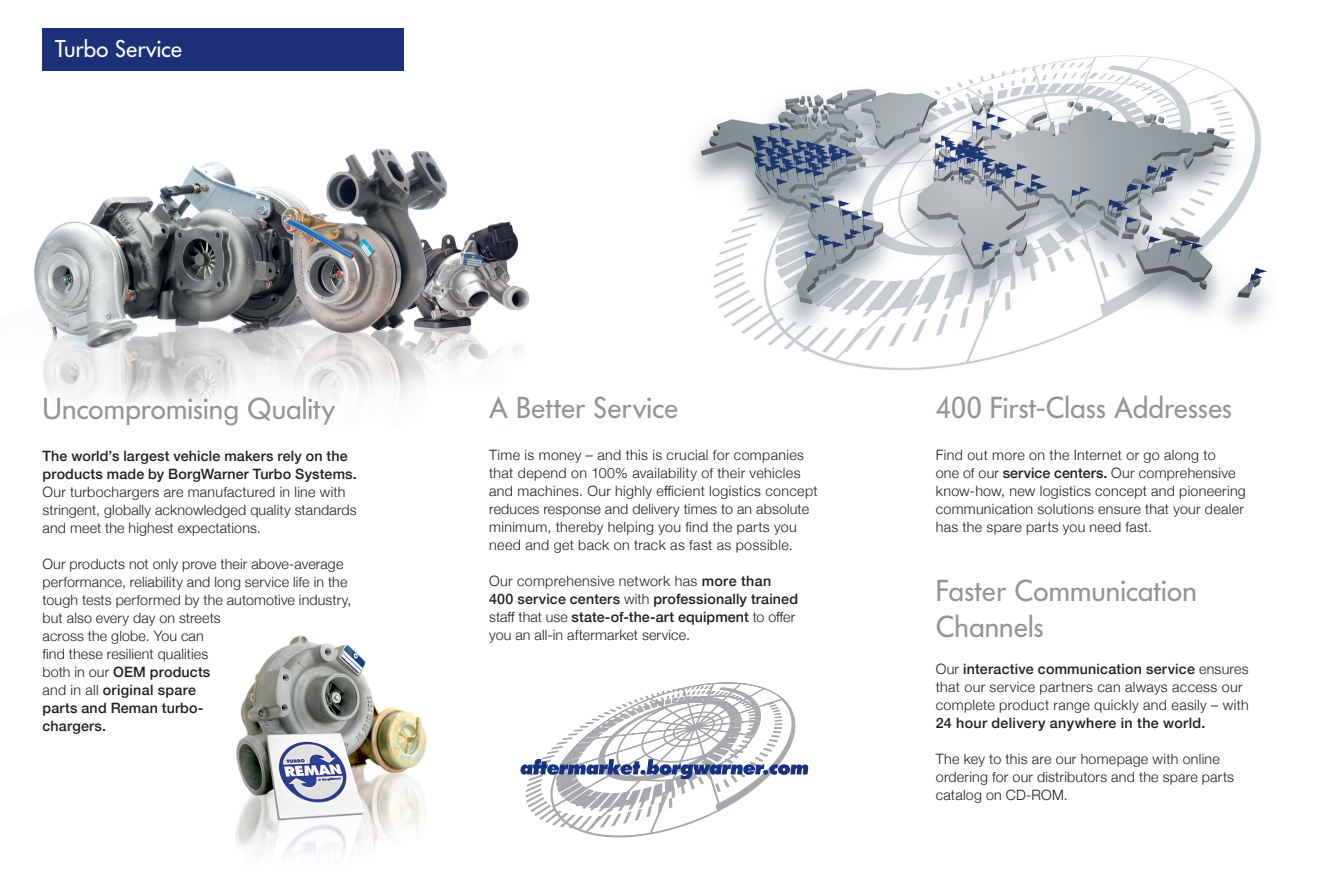
<style>
.page{position:relative;width:1340px;height:893px;background:#fff}
.page>*{position:absolute;margin:0;border:0;box-sizing:border-box;transform-origin:0 0}
.t1{font:30px/36px "Futura BQ";color:#939598}
.t2{font:24px "Futura BQ";color:#fff}
.t3{font:300 14.25px/18px "Helvetica Neue";letter-spacing:.015em;color:#231f20}
.t4{font:500 14.25px/18px "Helvetica Neue";letter-spacing:.015em;color:#231f20}
.s1{font-weight:500}
</style>
<div class="page">
<img style="left:691px;top:55px;width:578px;height:315px">
<div style="left:43px;top:29px;width:361px;height:42px;background:#1c3177"></div>
<img style="left:34px;top:148px;width:496px;height:311px">
<img style="left:235px;top:635px;width:192px;height:222px">
<svg style="left:520px;top:683px;width:288px;height:154px"></svg>
<h2 class="t2" style="left:55px;top:35px;width:128px">Turbo Service</h2>
<h1 class="t1" style="left:43px;top:391px;width:294px">Uncompromising Quality</h1>
<p class="t4" style="left:43px;top:446px;width:316px">The world’s largest vehicle makers rely on the products made by BorgWarner Turbo Systems.</p>
<p class="t3" style="left:43px;top:482px;width:316px">Our turbochargers are manufactured in line with stringent, globally acknowledged quality standards and meet the highest expectations.</p>
<p class="t3" style="left:43px;top:554px;width:310px">Our products not only prove their above-average performance, reliability and long service life in the tough tests performed by the automotive industry, but also every day on streets<br>across the globe. You can<br>find these resilient qualities<br>both in our <span class="s1">OEM products<br></span>and in all <span class="s1">original spare<br>parts and Reman turbo-<br>chargers.</span></p>
<h1 class="t1" style="left:489px;top:390px;width:191px">A Better Service</h1>
<p class="t3" style="left:489px;top:445px;width:330px">Time is money – and this is crucial for companies that depend on 100% availability of their vehicles and machines. Our highly efficient logistics concept reduces response and delivery times to an absolute minimum, thereby helping you find the parts you need and get back on track as fast as possible.</p>
<p class="t3" style="left:489px;top:571px;width:310px">Our comprehensive network has <span class="s1">more than 400 service centers</span> with <span class="s1">professionally trained </span>staff that use <span class="s1">state-of-the-art equipment</span> to offer you an all-in aftermarket service.</p>
<h1 class="t1" style="left:935px;top:390px;width:298px">400 First-Class Addresses</h1>
<p class="t3" style="left:935px;top:445px;width:311px">Find out more on the Internet or go along to<br>one of our <span class="s1">service centers.</span> Our comprehensive know-how, new logistics concept and pioneering communication solutions ensure that your dealer has the spare parts you need fast.</p>
<h1 class="t1" style="left:935px;top:573px;width:262px">Faster Communication<br>Channels</h1>
<p class="t3" style="left:935px;top:659px;width:314px">Our <span class="s1">interactive communication service</span> ensures that our service partners can always access our complete product range quickly and easily – with</p>
<p class="t4" style="left:935px;top:713px;width:271px">24 hour delivery anywhere in the world.</p>
<p class="t3" style="left:935px;top:749px;width:300px">The key to this are our homepage with online ordering for our distributors and the spare parts catalog on CD-ROM.</p>
</div>
